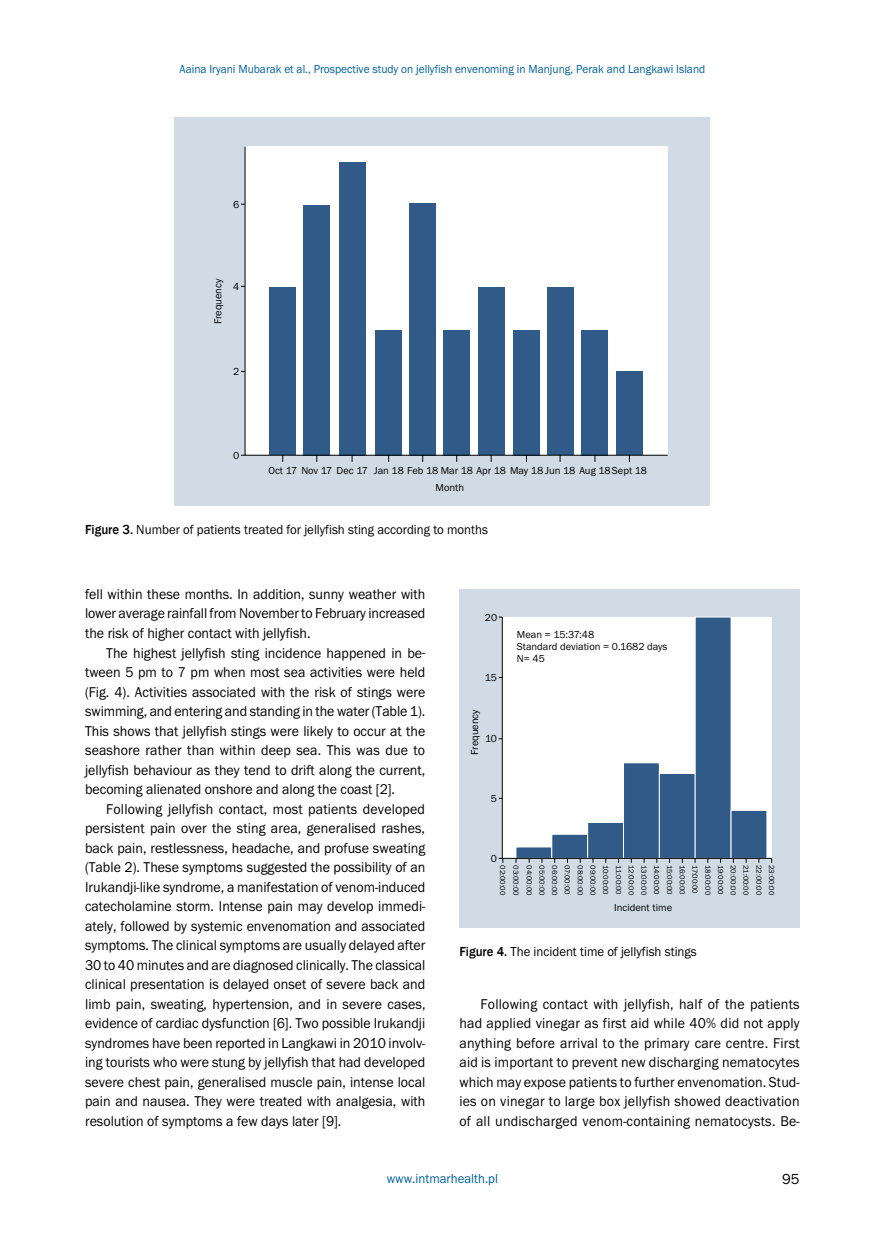
<style>
.page{position:relative;width:872px;height:1234px;background:#fff}
.page>*{position:absolute;margin:0;border:0;box-sizing:border-box;transform-origin:0 0}
.t1{font:15px "Franklin Got Itc TEE";color:#000}
.t2{font:14.7px/19.5px "Franklin Got Itc TEE";color:#000;text-align:justify;scale:.95 1}
.t3{font:13.5px "Franklin Got Itc TEE";color:#000;scale:.95 1}
.t4{font:13.5px "Franklin Got Itc TEE";color:#005f9c;scale:.95 1}
.t5{font:12px "Franklin Got Itc TEE";color:#005f9c;scale:.95 1}
.t6{font:10.5px/11.9px "Franklin Gothic";color:#000}
.t7{font:7.5px "Franklin Gothic";color:#000}
.s1{font-family:"Franklin Gothic";font-weight:500}
</style>
<div class="page">
<div style="left:174px;top:117px;width:536px;height:389px;background:#d1dbe5"></div>
<svg style="left:244px;top:146px;width:424px;height:310px;background:#acbcce"></svg>
<div style="left:459px;top:589px;width:340px;height:338px;background:#d1dbe5"></div>
<svg style="left:501px;top:616px;width:271px;height:242px;background:#c2cedb"></svg>
<p class="t5" style="left:179px;top:62px;width:555px">Aaina Iryani Mubarak et al., Prospective study on jellyfish envenoming in Manjung, Perak and Langkawi Island</p>
<p class="t6" style="left:233px;top:198px;width:8px">6</p>
<p class="t6" style="left:212px;top:324px;width:47px;rotate:-90deg">Frequency</p>
<p class="t6" style="left:233px;top:280px;width:8px">4</p>
<p class="t6" style="left:233px;top:365px;width:8px">2</p>
<p class="t6" style="left:233px;top:449px;width:8px">0</p>
<p class="t6" style="left:268px;top:464px;width:380px">Oct 17 Nov 17 Dec 17 Jan 18 Feb 18 Mar 18 Apr 18 May 18 Jun 18 Aug 18Sept 18</p>
<p class="t6" style="left:435px;top:481px;width:30px">Month</p>
<p class="t3" style="left:85px;top:522px;width:426px"><span class="s1">Figure 3.</span> Number of patients treated for jellyfish sting according to months</p>
<p class="t2" style="left:85px;top:584px;width:360px">fell within these months. In addition, sunny weather with lower average rainfall from November to February increased the risk of higher contact with jellyfish.</p>
<p class="t2" style="left:85px;top:643px;width:360px;text-indent:21px">The highest jellyfish sting incidence happened in be&shy;tween 5 pm to 7 pm when most sea activities were held (Fig. 4). Activities associated with the risk of stings were swimming, and entering and standing in the water (Table 1).<br>This shows that jellyfish stings were likely to occur at the seashore rather than within deep sea. This was due to jellyfish behaviour as they tend to drift along the current, becoming alienated onshore and along the coast [2].</p>
<p class="t2" style="left:85px;top:799px;width:360px;text-indent:21px">Following jellyfish contact, most patients developed persistent pain over the sting area, generalised rashes, back pain, restlessness, headache, and profuse sweating (Table 2). These symptoms suggested the possibility of an Irukandji-like syndrome, a manifestation of venom-induced catecholamine storm. Intense pain may develop immedi&shy;ately, followed by systemic envenomation and associated symptoms. The clinical symptoms are usually delayed after 30 to 40 minutes and are diagnosed clinically. The classical clinical presentation is delayed onset of severe back and limb pain, sweating, hypertension, and in severe cases, evidence of cardiac dysfunction [6]. Two possible Irukandji syndromes have been reported in Langkawi in 2010 involv&shy;ing tourists who were stung by jellyfish that had developed severe chest pain, generalised muscle pain, intense local pain and nausea. They were treated with analgesia, with resolution of symptoms a few days later [9].</p>
<p class="t6" style="left:485px;top:611px;width:14px">20</p>
<p class="t6" style="left:485px;top:671px;width:14px">15</p>
<p class="t6" style="left:469px;top:754px;width:47px;rotate:-90deg">Frequency</p>
<p class="t6" style="left:485px;top:733px;width:13px">10</p>
<p class="t6" style="left:491px;top:792px;width:8px">5</p>
<p class="t6" style="left:517px;top:628px;width:152px">Mean = 15:37:48<br>Standard deviation = 0.1682 days<br>N= 45</p>
<p class="t6" style="left:491px;top:852px;width:8px">0</p>
<p class="t7" style="left:507px;top:864px;width:32px;rotate:90deg">02:00:00</p>
<p class="t7" style="left:520px;top:865px;width:32px;rotate:90deg">03:00:00</p>
<p class="t7" style="left:534px;top:865px;width:32px;rotate:90deg">04:00:00</p>
<p class="t7" style="left:546px;top:865px;width:32px;rotate:90deg">05:00:00</p>
<p class="t7" style="left:559px;top:865px;width:32px;rotate:90deg">06:00:00</p>
<p class="t7" style="left:572px;top:865px;width:31px;rotate:90deg">07:00:00</p>
<p class="t7" style="left:585px;top:865px;width:32px;rotate:90deg">08:00:00</p>
<p class="t7" style="left:597px;top:865px;width:32px;rotate:90deg">09:00:00</p>
<p class="t7" style="left:610px;top:864px;width:31px;rotate:90deg">10:00:00</p>
<p class="t7" style="left:623px;top:864px;width:32px;rotate:90deg">11:00:00</p>
<p class="t7" style="left:636px;top:864px;width:32px;rotate:90deg">12:00:00</p>
<p class="t7" style="left:648px;top:864px;width:32px;rotate:90deg">13:00:00</p>
<p class="t7" style="left:661px;top:864px;width:31px;rotate:90deg">14:00:00</p>
<p class="t7" style="left:674px;top:864px;width:32px;rotate:90deg">15:00:00</p>
<p class="t7" style="left:687px;top:864px;width:31px;rotate:90deg">16:00:00</p>
<p class="t7" style="left:699px;top:864px;width:31px;rotate:90deg">17:00:00</p>
<p class="t7" style="left:712px;top:864px;width:32px;rotate:90deg">18:00:00</p>
<p class="t7" style="left:725px;top:864px;width:32px;rotate:90deg">19:00:00</p>
<p class="t7" style="left:738px;top:864px;width:32px;rotate:90deg">20:00:00</p>
<p class="t7" style="left:751px;top:864px;width:31px;rotate:90deg">21:00:00</p>
<p class="t7" style="left:763px;top:864px;width:32px;rotate:90deg">22:00:00</p>
<p class="t7" style="left:776px;top:864px;width:32px;rotate:90deg">23:00:00</p>
<p class="t6" style="left:614px;top:901px;width:59px">Incident time</p>
<p class="t3" style="left:459px;top:943px;width:251px"><span class="s1">Figure 4.</span> The incident time of jellyfish stings</p>
<p class="t2" style="left:459px;top:994px;width:360px;text-indent:21px">Following contact with jellyfish, half of the patients had applied vinegar as first aid while 40% did not apply anything before arrival to the primary care centre. First aid is important to prevent new discharging nematocytes which may expose patients to further envenomation. Stud&shy;ies on vinegar to large box jellyfish showed deactivation of all undischarged venom-containing nematocysts. Be-</p>
<p class="t4" style="left:387px;top:1170px;width:119px">www.intmarhealth.pl</p>
<p class="t1" style="left:782px;top:1170px;width:19px">95</p>
</div>
